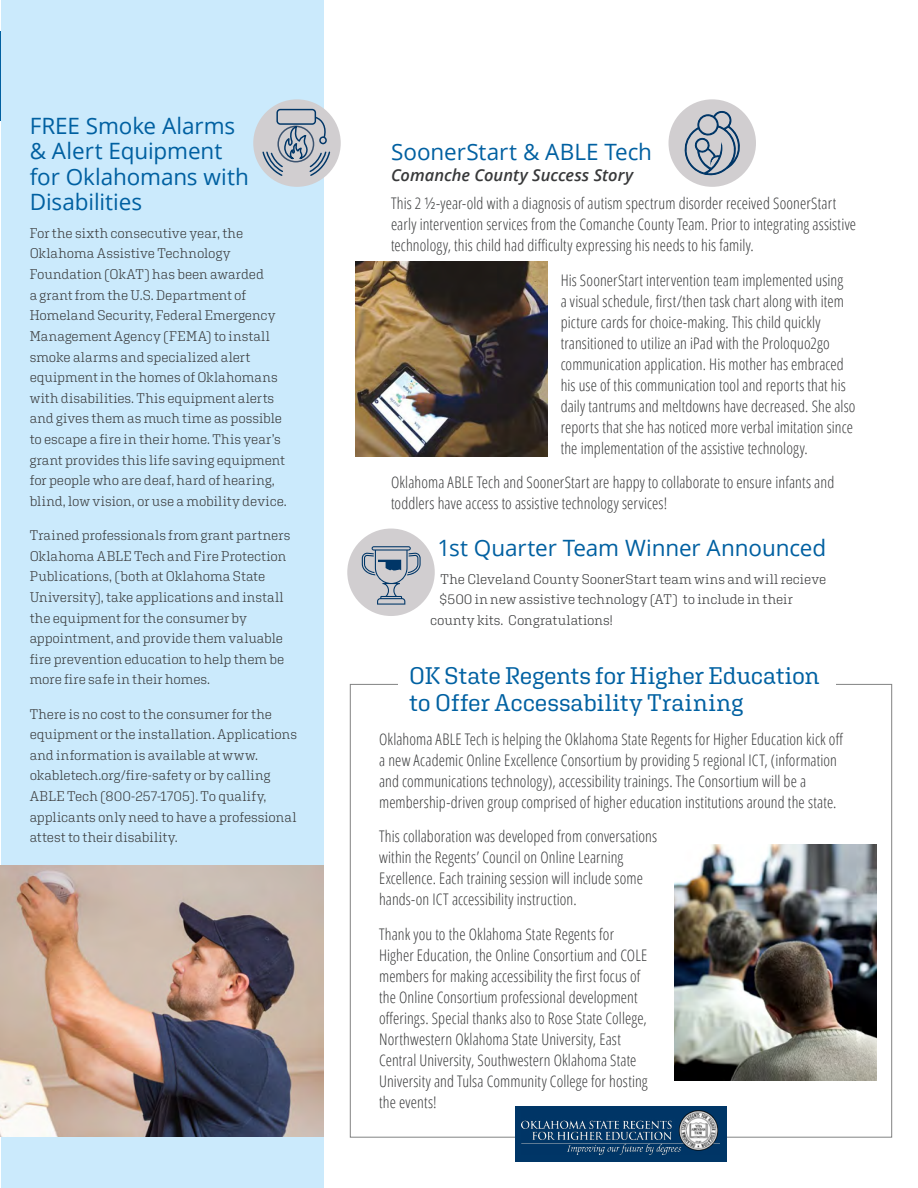
<style>
.page{position:relative;width:918px;height:1188px;background:#fff}
.page>*{position:absolute;margin:0;border:0;box-sizing:border-box;transform-origin:0 0}
.H2_serif{font:24px/27px "Aglet Slab";letter-spacing:-.005em;color:#0061a2}
.t1{font:22.5px/25.5px "Open Sans";letter-spacing:-.005em;color:#0060a1}
.t2{font:italic 600 16.5px "Open Sans";color:#38393a}
.Paragraph{font:300 condensed 15.9px/21px "Open Sans";letter-spacing:.005em;color:#38393a}
.paragraph_2{font:300 14.1px/20.7px "Aglet Slab";letter-spacing:-.005em;color:#38393a}
</style>
<div class="page">
<hr style="left:0;top:32px;width:2px;height:89px;background:#0060a1">
<div style="left:2px;top:0;width:322px;height:1188px;background:#cbeafc"></div>
<img style="left:0;top:865px;width:324px;height:272px">
<div style="left:253px;top:99px;width:88px;height:88px;background:#d1ced0;border-radius:50%"></div>
<svg style="left:261px;top:103px;width:70px;height:74px"></svg>
<div style="left:277px;top:110px;width:38px;height:14px;background:#d1ced0;border-radius:3px"></div>
<div style="left:276px;top:109px;width:40px;height:16px;border:1px solid #003667;border-radius:3px"></div>
<img style="left:355px;top:261px;width:192px;height:196px">
<div style="left:515px;top:1107px;width:212px;height:55px;background:#003667"></div>
<img style="left:522px;top:1111px;width:197px;height:44px">
<div style="left:669px;top:99px;width:87px;height:88px;background:#d1ced0;border-radius:50%"></div>
<svg style="left:684px;top:111px;width:56px;height:65px"></svg>
<img style="left:674px;top:844px;width:202px;height:236px">
<div style="left:347px;top:529px;width:88px;height:87px;background:#d1ced0;border-radius:50%"></div>
<svg style="left:362px;top:546px;width:58px;height:58px"></svg>
<h2 class="t1" style="left:30px;top:112px;width:221px">FREE Smoke Alarms &amp; Alert Equipment for Oklahomans with<br>Disabilities</h2>
<p class="paragraph_2" style="left:30px;top:222px;width:259px">For the sixth consecutive year, the Oklahoma Assistive Technology Foundation (OkAT) has been awarded<br>a grant from the U.S. Department of Homeland Security, Federal Emergency Management Agency (FEMA) to install smoke alarms and specialized alert equipment in the homes of Oklahomans with disabilities. This equipment alerts and gives them as much time as possible to escape a fire in their home. This year’s grant provides this life saving equipment for people who are deaf, hard of hearing, blind, low vision, or use a mobility device.</p>
<p class="paragraph_2" style="left:30px;top:525px;width:262px">Trained professionals from grant partners Oklahoma ABLE Tech and Fire Protection Publications, (both at Oklahoma State University), take applications and install the equipment for the consumer by appointment, and provide them valuable fire prevention education to help them be more fire safe in their homes.</p>
<p class="paragraph_2" style="left:30px;top:703px;width:269px">There is no cost to the consumer for the equipment or the installation. Applications and information is available at www. okabletech.org/fire-safety or by calling ABLE Tech (800-257-1705). To qualify, applicants only need to have a professional attest to their disability.</p>
<h2 class="t1" style="left:391px;top:139px;width:263px">SoonerStart &amp; ABLE Tech</h2>
<h2 class="t2" style="left:391px;top:164px;width:244px">Comanche County Success Story</h2>
<p class="Paragraph" style="left:391px;top:192px;width:467px">This 2 ½-year-old with a diagnosis of autism spectrum disorder received SoonerStart early intervention services from the Comanche County Team. Prior to integrating assistive technology, this child had difficulty expressing his needs to his family.</p>
<p class="Paragraph" style="left:561px;top:269px;width:296px">His SoonerStart intervention team implemented using<br>a visual schedule, first/then task chart along with item picture cards for choice-making. This child quickly transitioned to utilize an iPad with the Proloquo2go communication application. His mother has embraced his use of this communication tool and reports that his daily tantrums and meltdowns have decreased. She also reports that she has noticed more verbal imitation since the implementation of the assistive technology.</p>
<p class="Paragraph" style="left:391px;top:471px;width:445px">Oklahoma ABLE Tech and SoonerStart are happy to collaborate to ensure infants and toddlers have access to assistive technology services!</p>
<h2 class="t1" style="left:438px;top:535px;width:390px">1st Quarter Team Winner Announced</h2>
<p class="paragraph_2" style="left:441px;top:568px;width:387px">The Cleveland County SoonerStart team wins and will recieve</p>
<p class="paragraph_2" style="left:439px;top:589px;width:355px">$500 in new assistive technology (AT) to include in their</p>
<p class="paragraph_2" style="left:430px;top:609px;width:185px">county kits. Congratulations!</p>
<h2 class="H2_serif" style="left:409px;top:662px;width:412px">OK State Regents for Higher Education to Offer Accessability Training</h2>
<p class="Paragraph" style="left:379px;top:728px;width:466px">Oklahoma ABLE Tech is helping the Oklahoma State Regents for Higher Education kick off a new Academic Online Excellence Consortium by providing 5 regional ICT, (information and communications technology), accessibility trainings. The Consortium will be a membership-driven group comprised of higher education institutions around the state.</p>
<p class="Paragraph" style="left:379px;top:826px;width:280px">This collaboration was developed from conversations within the Regents’ Council on Online Learning Excellence. Each training session will include some hands-on ICT accessibility instruction.</p>
<p class="Paragraph" style="left:379px;top:923px;width:270px">Thank you to the Oklahoma State Regents for Higher Education, the Online Consortium and COLE members for making accessibility the first focus of the Online Consortium professional development offerings. Special thanks also to Rose State College, Northwestern Oklahoma State University, East Central University, Southwestern Oklahoma State University and Tulsa Community College for hosting the events!</p>
</div>
